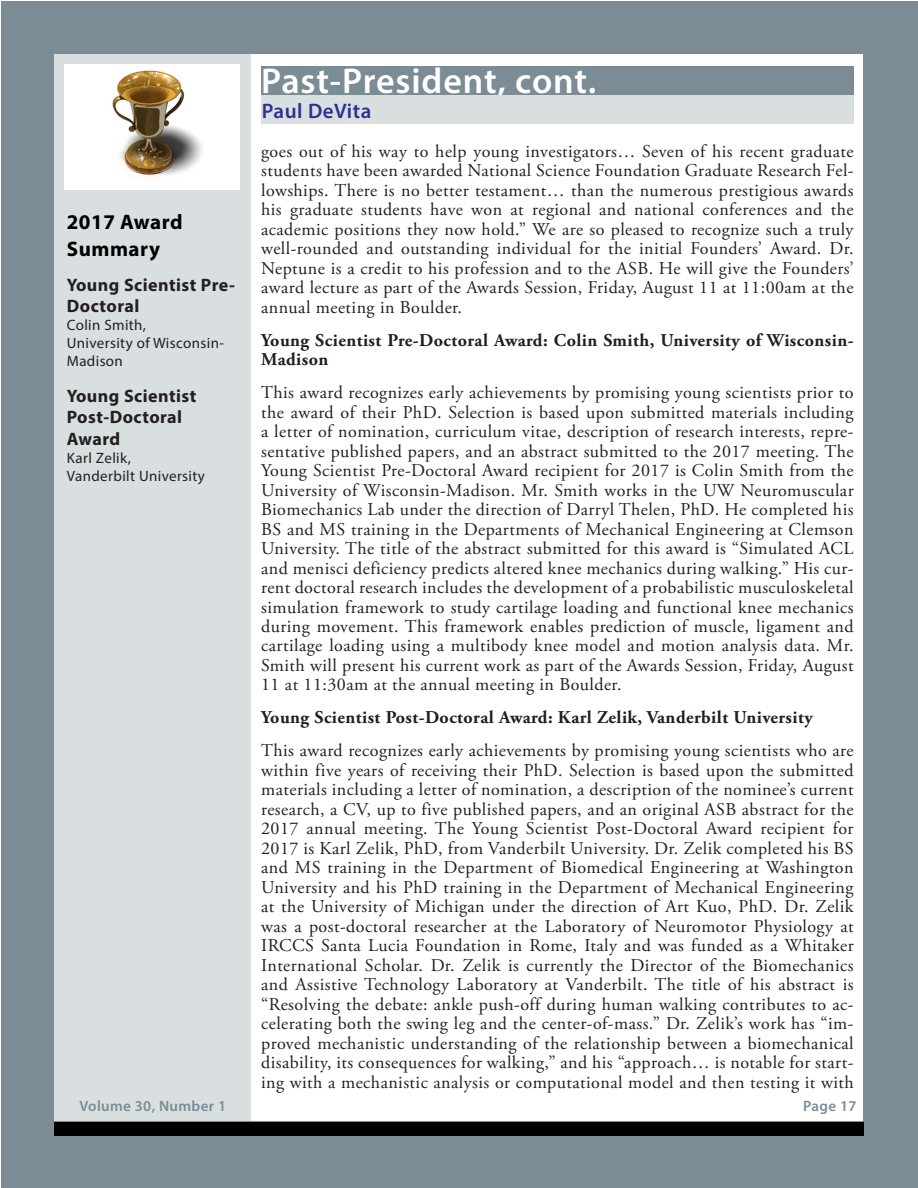
<style>
.page{position:relative;width:918px;height:1188px;background:#fff}
.page>*{position:absolute;margin:0;border:0;box-sizing:border-box;transform-origin:0 0}
.Address{font:600 36px "Myriad Pro";letter-spacing:.025em;color:#fff}
.Sidebar{font:700 21px/27px "Myriad Pro";letter-spacing:.025em;color:#000}
.Address-2{font:600 21px "Myriad Pro";letter-spacing:.025em;color:#2e3092}
.Body{font:18px/19.5px "Adobe Garamond Pro";letter-spacing:.025em;color:#231f20;text-align:justify}
.Body-2{font:700 18px/19.5px "Adobe Garamond Pro";letter-spacing:.025em;color:#231f20}
.ASB{font:700 18px/21.6px "Myriad Pro";letter-spacing:.025em;color:#231f20}
.ASB-2{font:15px/18px "Myriad Pro";letter-spacing:.025em;color:#231f20}
.t1{font:600 15px "Myriad Pro";letter-spacing:.025em;color:#7b8c94}
</style>
<div class="page">
<div style="left:2px;top:2px;width:916px;height:1186px;background:#7b8c94"></div>
<div style="left:54px;top:1122px;width:810px;height:14px;background:#000"></div>
<div style="left:54px;top:54px;width:198px;height:1066px;background:#d9dee1"></div>
<div style="left:252px;top:54px;width:611px;height:1066px;background:#fff"></div>
<img style="left:64px;top:64px;width:175px;height:126px">
<div style="left:261px;top:66px;width:593px;height:29px;background:#7b8c94"></div>
<div style="left:262px;top:96px;width:592px;height:28px;background:#d9dee1"></div>
<p class="Sidebar" style="left:67px;top:207px;width:117px">2017 Award<br>Summary</p>
<p class="ASB" style="left:67px;top:273px;width:170px">Young Scientist Pre-<br>Doctoral</p>
<p class="ASB-2" style="left:67px;top:316px;width:81px">Colin Smith,</p>
<p class="ASB-2" style="left:67px;top:334px;width:159px">University of Wisconsin-<br>Madison</p>
<p class="ASB" style="left:67px;top:384px;width:131px">Young Scientist<br>Post-Doctoral<br>Award</p>
<p class="ASB-2" style="left:67px;top:448px;width:66px">Karl Zelik,</p>
<p class="ASB-2" style="left:67px;top:466px;width:140px">Vanderbilt University</p>
<p class="Address" style="left:261px;top:58px;width:337px">Past-President, cont.</p>
<p class="Address-2" style="left:262px;top:97px;width:111px">Paul DeVita</p>
<p class="Body" style="left:261px;top:142px;width:594px">goes out of his way to help young investigators… Seven of his recent graduate students have been awarded National Science Foundation Graduate Research Fel&shy;lowships. There is no better testament… than the numerous prestigious awards his graduate students have won at regional and national conferences and the academic positions they now hold.” We are so pleased to recognize such a truly well-rounded and outstanding individual for the initial Founders’ Award. Dr.<br>Neptune is a credit to his profession and to the ASB. He will give the Founders’ award lecture as part of the Awards Session, Friday, August 11 at 11:00am at the annual meeting in Boulder.</p>
<p class="Body-2" style="left:261px;top:330px;width:594px">Young Scientist Pre-Doctoral Award: Colin Smith, University of Wisconsin-<br>Madison</p>
<p class="Body" style="left:261px;top:383px;width:594px">This award recognizes early achievements by promising young scientists prior to the award of their PhD. Selection is based upon submitted materials including a letter of nomination, curriculum vitae, description of research interests, repre&shy;sentative published papers, and an abstract submitted to the 2017 meeting. The Young Scientist Pre-Doctoral Award recipient for 2017 is Colin Smith from the University of Wisconsin-Madison. Mr. Smith works in the UW Neuromuscular Biomechanics Lab under the direction of Darryl Thelen, PhD. He completed his BS and MS training in the Departments of Mechanical Engineering at Clemson University. The title of the abstract submitted for this award is “Simulated ACL and menisci deficiency predicts altered knee mechanics during walking.” His cur&shy;rent doctoral research includes the development of a probabilistic musculoskeletal simulation framework to study cartilage loading and functional knee mechanics during movement. This framework enables prediction of muscle, ligament and cartilage loading using a multibody knee model and motion analysis data. Mr.<br>Smith will present his current work as part of the Awards Session, Friday, August 11 at 11:30am at the annual meeting in Boulder.</p>
<p class="Body-2" style="left:261px;top:708px;width:553px">Young Scientist Post-Doctoral Award: Karl Zelik, Vanderbilt University</p>
<p class="Body" style="left:261px;top:742px;width:594px">This award recognizes early achievements by promising young scientists who are within five years of receiving their PhD. Selection is based upon the submitted materials including a letter of nomination, a description of the nominee’s current research, a CV, up to five published papers, and an original ASB abstract for the 2017 annual meeting. The Young Scientist Post-Doctoral Award recipient for 2017 is Karl Zelik, PhD, from Vanderbilt University. Dr. Zelik completed his BS and MS training in the Department of Biomedical Engineering at Washington University and his PhD training in the Department of Mechanical Engineering at the University of Michigan under the direction of Art Kuo, PhD. Dr. Zelik was a post-doctoral researcher at the Laboratory of Neuromotor Physiology at IRCCS Santa Lucia Foundation in Rome, Italy and was funded as a Whitaker International Scholar. Dr. Zelik is currently the Director of the Biomechanics and Assistive Technology Laboratory at Vanderbilt. The title of his abstract is “Resolving the debate: ankle push-off during human walking contributes to ac&shy;celerating both the swing leg and the center-of-mass.” Dr. Zelik’s work has “im&shy;proved mechanistic understanding of the relationship between a biomechanical disability, its consequences for walking,” and his “approach… is notable for start&shy;ing with a mechanistic analysis or computational model and then testing it with</p>
<p class="t1" style="left:79px;top:1096px;width:148px">Volume 30, Number 1</p>
<p class="t1" style="left:803px;top:1096px;width:55px">Page 17</p>
</div>
